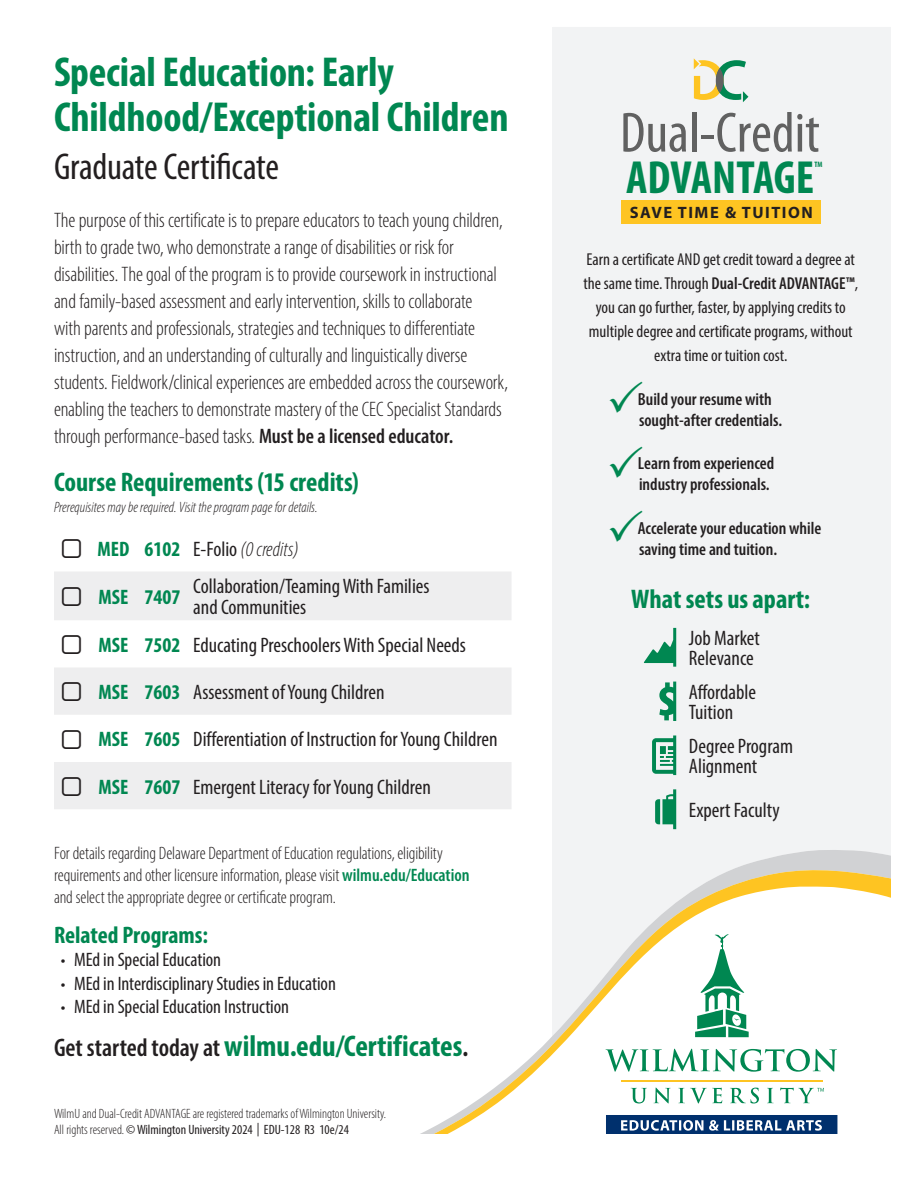
<style>
.page{position:relative;width:918px;height:1188px;background:#fff}
.page>*{position:absolute;margin:0;border:0;box-sizing:border-box;transform-origin:0 0}
.t1{font:condensed 57.15px "Myriad Pro";color:#616161}
.t2{font:700 condensed 46.65px "Myriad Pro";color:#008751}
.t3{font:700 condensed 42px/45px "Myriad Pro";letter-spacing:-.005em;color:#008751}
.t4{font:condensed 37.5px "Myriad Pro";letter-spacing:-.01em;color:#231f20}
.Course_List{font:700 condensed 30px "Myriad Pro";color:#008751}
.Body_Copy{font:700 condensed 27px "Myriad Pro";color:#008751}
.CL_Name{font:700 condensed 27px "Myriad Pro";color:#008751}
.CL_Name-2{font:700 condensed 24px "Myriad Pro";color:#008751}
.Body_Copy-2{font:300 condensed 21px/27px "Myriad Pro";letter-spacing:-.005em;color:#231f20}
.Course_List-2{font:condensed 21px/19.5px "Myriad Pro";color:#231f20}
.Course_List-3{font:700 condensed 21px "Myriad Pro";color:#008751}
.Course_List-4{font:italic 300 condensed 21px "Myriad Pro";color:#231f20}
.t5{font:condensed 19.5px "Myriad Pro";letter-spacing:-.005em;color:#231f20}
.t6{font:300 condensed 18px/21.6px "Myriad Pro";letter-spacing:-.01em;color:#231f20}
.Body_Copy-3{font:600 condensed 17.55px/21px "Myriad Pro";color:#231f20}
.Body_Copy-4{font:condensed 17.25px/24px "Myriad Pro";color:#231f20;text-align:center}
.t7{font:700 16.5px "Myriad Pro";letter-spacing:.09em;color:#231f20}
.Body_Copy-5{font:italic 300 condensed 15px "Myriad Pro";color:#231f20}
.Note{font:300 condensed 13.5px/16.2px "Myriad Pro";color:#231f20}
.t8{font:700 condensed 7.8px "Myriad Pro";color:#008751}
.s1{font-style:italic}
.s2{font-weight:600}
.s3{font-weight:400;font-style:normal}
.s4{font-weight:600;color:#008751}
.s5{font-weight:300}
.s6{font-weight:600;font-size:25.5px;color:#231f20}
.s7{font-weight:600;color:#231f20}
.s8{font-weight:400}
</style>
<div class="page">
<div style="left:552px;top:27px;width:339px;height:822px;background:#f2f3f4"></div>
<div style="left:621px;top:201px;width:200px;height:23px;background:#fec422"></div>
<svg style="left:694px;top:58px;width:54px;height:44px"></svg>
<svg style="left:644px;top:628px;width:32px;height:39px"></svg>
<svg style="left:659px;top:682px;width:17px;height:39px"></svg>
<svg style="left:652px;top:735px;width:24px;height:40px"></svg>
<svg style="left:655px;top:789px;width:21px;height:40px"></svg>
<svg style="left:420px;top:849px;width:471px;height:285px"></svg>
<svg style="left:434px;top:867px;width:457px;height:267px"></svg>
<svg style="left:54px;top:572px;width:457px;height:237px;fill:#eeeeef"></svg>
<svg style="left:610px;top:381px;width:32px;height:32px"></svg>
<svg style="left:610px;top:445px;width:32px;height:32px"></svg>
<svg style="left:610px;top:510px;width:32px;height:32px"></svg>
<svg style="left:62px;top:587px;width:19px;height:19px"></svg>
<svg style="left:62px;top:635px;width:19px;height:19px"></svg>
<svg style="left:62px;top:682px;width:19px;height:19px"></svg>
<svg style="left:62px;top:730px;width:19px;height:19px"></svg>
<svg style="left:62px;top:777px;width:19px;height:19px"></svg>
<p class="t3" style="left:54px;top:48px;width:456px">Special Education: Early<br>Childhood/Exceptional Children</p>
<p class="t4" style="left:54px;top:144px;width:226px">Graduate Certificate</p>
<p class="Body_Copy-2" style="left:54px;top:206px;width:455px">The purpose of this certificate is to prepare educators to teach young children, birth to grade two, who demonstrate a range of disabilities or risk for disabilities. The goal of the program is to provide coursework in instructional and family-based assessment and early intervention, skills to collaborate<br>with parents and professionals, strategies and techniques to differentiate instruction, and an understanding of culturally and linguistically diverse students. Fieldwork/clinical experiences are embedded across the coursework, enabling the teachers to demonstrate mastery of the CEC Specialist Standards through performance-based tasks<span class="s1">.</span> <span class="s2">Must be a licensed educator.</span></p>
<p class="Body_Copy" style="left:54px;top:465px;width:306px">Course Requirements (15 credits)</p>
<p class="Body_Copy-5" style="left:54px;top:498px;width:265px">Prerequisites may be required. Visit the program page for details.</p>
<p class="Course_List-3" style="left:97px;top:536px;width:33px">MED</p>
<p class="Course_List-3" style="left:144px;top:536px;width:37px">6102</p>
<p class="Course_List-4" style="left:193px;top:536px;width:107px"><span class="s3">E-Folio</span> (0 credits)</p>
<p class="Course_List-3" style="left:98px;top:584px;width:31px">MSE</p>
<p class="Course_List-3" style="left:144px;top:584px;width:37px">7407</p>
<p class="Course_List-2" style="left:193px;top:576px;width:238px;line-height:21px">Collaboration/Teaming With Families and Communities</p>
<p class="Course_List-3" style="left:98px;top:632px;width:31px">MSE</p>
<p class="Course_List-3" style="left:144px;top:632px;width:37px">7502</p>
<p class="Course_List-2" style="left:193px;top:635px;width:274px">Educating Preschoolers With Special Needs</p>
<p class="Course_List-3" style="left:98px;top:679px;width:31px">MSE</p>
<p class="Course_List-3" style="left:144px;top:679px;width:37px">7603</p>
<p class="Course_List-2" style="left:193px;top:682px;width:193px">Assessment of Young Children</p>
<p class="Course_List-3" style="left:98px;top:726px;width:31px">MSE</p>
<p class="Course_List-3" style="left:144px;top:726px;width:37px">7605</p>
<p class="Course_List-2" style="left:193px;top:729px;width:306px">Differentiation of Instruction for Young Children</p>
<p class="Course_List-3" style="left:98px;top:773px;width:31px">MSE</p>
<p class="Course_List-3" style="left:144px;top:773px;width:37px">7607</p>
<p class="Course_List-2" style="left:193px;top:777px;width:239px">Emergent Literacy for Young Children</p>
<p class="t6" style="left:54px;top:843px;width:417px">For details regarding Delaware Department of Education regulations, eligibility requirements and other licensure information, please visit <span class="s4">wilmu.edu/Education </span>and select the appropriate degree or certificate program.</p>
<p class="CL_Name-2" style="left:54px;top:920px;width:156px">Related Programs:</p>
<p class="t5" style="left:61px;top:948px;width:162px"><span class="s5">•</span> MEd in Special Education</p>
<p class="t5" style="left:61px;top:972px;width:277px"><span class="s5">•</span> MEd in Interdisciplinary Studies in Education</p>
<p class="t5" style="left:61px;top:995px;width:230px"><span class="s5">•</span> MEd in Special Education Instruction</p>
<p class="Course_List" style="left:54px;top:1027px;width:416px"><span class="s6">Get started today at</span> wilmu.edu/Certificates<span class="s7">.</span></p>
<p class="Note" style="left:54px;top:1105px;width:334px">WilmU and Dual-Credit ADVANTAGE are registered trademarks of Wilmington University.<br>All rights reserved. <span class="s8">© Wilmington University 2024 | EDU-128 R3 10e/24</span></p>
<p class="t1" style="left:620px;top:98px;width:201px">Dual-Credit</p>
<p class="t2" style="left:626px;top:148px;width:189px">ADVANTAGE</p>
<p class="t8" style="left:815px;top:159px;width:10px">TM</p>
<p class="t7" style="left:630px;top:202px;width:184px">SAVE TIME &amp; TUITION</p>
<p class="Body_Copy-4" style="left:584px;top:247px;width:276px">Earn a certificate AND get credit toward a degree at the same time. Through <span class="s2">Dual-Credit ADVANTAGE™</span>, you can go further, faster, by applying credits to multiple degree and certificate programs, without extra time or tuition cost.</p>
<p class="Body_Copy-3" style="left:638px;top:388px;width:146px">Build your resume with sought-after credentials.</p>
<p class="Body_Copy-3" style="left:638px;top:453px;width:138px">Learn from experienced industry professionals.</p>
<p class="Body_Copy-3" style="left:638px;top:517px;width:185px">Accelerate your education while saving time and tuition.</p>
<p class="CL_Name" style="left:631px;top:582px;width:180px">What sets us apart:</p>
<p class="Course_List-2" style="left:689px;top:628px;width:72px">Job Market<br>Relevance</p>
<p class="Course_List-2" style="left:689px;top:682px;width:69px">Affordable<br>Tuition</p>
<p class="Course_List-2" style="left:689px;top:736px;width:106px">Degree Program<br>Alignment</p>
<p class="Course_List-2" style="left:689px;top:800px;width:92px">Expert Faculty</p>
</div>
